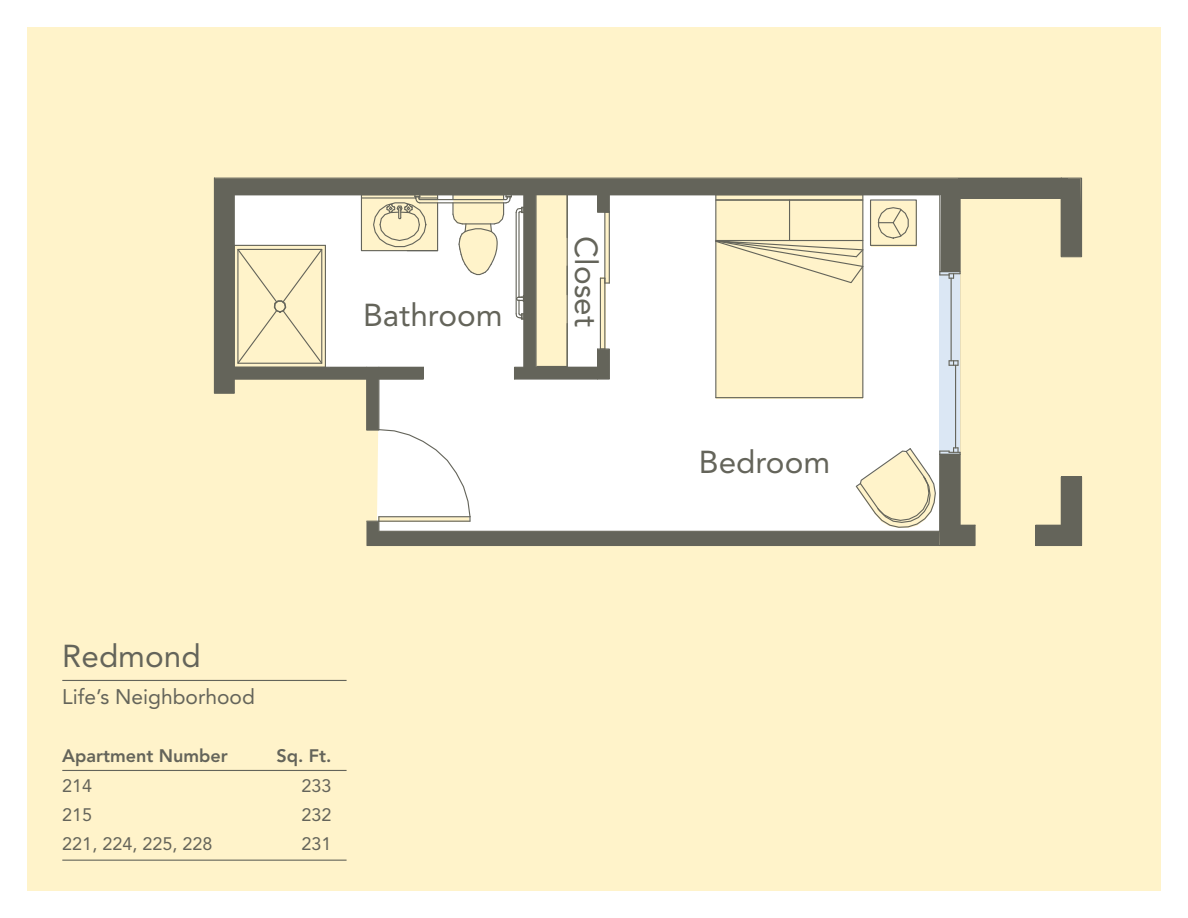
<style>
.page{position:relative;width:1188px;height:918px;background:#fff}
.page>*{position:absolute;margin:0;border:0;box-sizing:border-box;transform-origin:0 0}
.t1{font:31.5px "Avenir";color:#64645a}
.t2{font:21px "Avenir";color:#64645a}
.t3{font:18px "Avenir";color:#64645a}
.t4{font:800 18px "Avenir";color:#64645a}
</style>
<div class="page">
<div style="left:27px;top:27px;width:1134px;height:864px;background:#fff3ca"></div>
<svg style="left:323px;top:179px;width:757px;height:365px;fill:#fff"></svg>
<div style="left:234px;top:245px;width:91px;height:121px;background:#fff3ca"></div>
<div style="left:600px;top:277px;width:5px;height:72px;background:#fff3ca"></div>
<svg style="left:605px;top:213px;width:4px;height:65px"></svg>
<div style="left:536px;top:195px;width:31px;height:171px;background:#fff3ca"></div>
<div style="left:871px;top:201px;width:45px;height:46px;background:#fff3ca"></div>
<div style="left:940px;top:272px;width:20px;height:182px;background:#dbe7f4"></div>
<hr style="left:234px;top:194px;width:290px;height:1px;background:#64645a">
<hr style="left:536px;top:194px;width:62px;height:1px;background:#64645a">
<hr style="left:609px;top:194px;width:331px;height:1px;background:#64645a">
<div style="left:1035px;top:525px;width:27px;height:21px;border:1px solid #64645a"></div>
<hr style="left:214px;top:178px;width:847px;height:1px;background:#64645a">
<hr style="left:960px;top:198px;width:101px;height:1px;background:#64645a">
<svg style="left:1060px;top:177px;width:23px;height:81px;background:#6f6f62"></svg>
<div style="left:1061px;top:476px;width:21px;height:70px;border:1px solid #64645a"></div>
<hr style="left:523px;top:195px;width:1px;height:172px;background:#64645a">
<hr style="left:535px;top:195px;width:2px;height:172px;background:#64645a">
<div style="left:597px;top:194px;width:13px;height:19px;border:1px solid #64645a"></div>
<div style="left:597px;top:348px;width:13px;height:32px;border:1px solid #64645a"></div>
<hr style="left:234px;top:378px;width:133px;height:2px;background:#64645a">
<hr style="left:234px;top:367px;width:133px;height:1px;background:#64645a">
<div style="left:366px;top:378px;width:13px;height:53px;border:1px solid #64645a"></div>
<div style="left:378px;top:376px;width:46px;height:4px;border:1px solid #64645a"></div>
<hr style="left:515px;top:378px;width:83px;height:2px;background:#64645a">
<hr style="left:536px;top:367px;width:62px;height:1px;background:#64645a">
<svg style="left:513px;top:366px;width:12px;height:14px"></svg>
<svg style="left:367px;top:366px;width:58px;height:11px"></svg>
<hr style="left:325px;top:245px;width:1px;height:122px;background:#64645a">
<hr style="left:234px;top:245px;width:91px;height:1px;background:#64645a">
<svg style="left:213px;top:177px;width:110px;height:217px"></svg>
<div style="left:237px;top:249px;width:85px;height:115px;border:1px solid #64645a"></div>
<svg style="left:949px;top:360px;width:10px;height:6px"></svg>
<svg style="left:939px;top:194px;width:22px;height:85px;background:#707067"></svg>
<hr style="left:951px;top:278px;width:1px;height:83px;background:#64645a">
<hr style="left:955px;top:365px;width:1px;height:83px;background:#64645a">
<svg style="left:878px;top:207px;width:31px;height:32px"></svg>
<div style="left:870px;top:199px;width:47px;height:47px;border:1px solid #64645a"></div>
<svg style="left:672px;top:195px;width:192px;height:204px"></svg>
<hr style="left:716px;top:199px;width:147px;height:2px;background:#64645a">
<hr style="left:715px;top:195px;width:1px;height:203px;background:#64645a">
<svg style="left:366px;top:428px;width:610px;height:118px;background:#e4e3de"></svg>
<hr style="left:600px;top:278px;width:1px;height:71px;background:#64645a">
<hr style="left:604px;top:212px;width:1px;height:137px;background:#64645a">
<svg style="left:601px;top:278px;width:8px;height:6px"></svg>
<hr style="left:609px;top:212px;width:1px;height:71px;background:#64645a">
<svg style="left:597px;top:348px;width:8px;height:19px"></svg>
<hr style="left:537px;top:366px;width:30px;height:1px;background:#64645a">
<hr style="left:567px;top:195px;width:1px;height:171px;background:#64645a">
<hr style="left:420px;top:202px;width:86px;height:1px;background:#64645a">
<hr style="left:420px;top:199px;width:86px;height:1px;background:#64645a">
<hr style="left:516px;top:213px;width:1px;height:101px;background:#64645a">
<hr style="left:518px;top:213px;width:2px;height:84px;background:#64645a">
<svg style="left:452px;top:195px;width:72px;height:81px"></svg>
<svg style="left:515px;top:295px;width:9px;height:25px"></svg>
<svg style="left:360px;top:195px;width:79px;height:57px"></svg>
<div style="left:330px;top:368px;width:94px;height:11px;background:#64645a"></div>
<hr style="left:62px;top:860px;width:285px;height:1px;background:#64645a">
<hr style="left:62px;top:680px;width:285px;height:1px;background:#64645a">
<hr style="left:62px;top:770px;width:285px;height:1px;background:#64645a">
<h1 class="t1" style="left:363px;top:296px;width:141px">Bathroom</h1>
<h1 class="t1" style="left:604px;top:236px;width:92px;rotate:90deg">Closet</h1>
<h1 class="t1" style="left:62px;top:638px;width:140px">Redmond</h1>
<p class="t2" style="left:62px;top:685px;width:194px">Life’s Neighborhood</p>
<p class="t4" style="left:62px;top:746px;width:167px">Apartment Number</p>
<p class="t4" style="left:277px;top:746px;width:56px">Sq. Ft.</p>
<p class="t3" style="left:62px;top:775px;width:32px">214</p>
<p class="t3" style="left:302px;top:775px;width:32px">233</p>
<p class="t3" style="left:62px;top:804px;width:32px">215</p>
<p class="t3" style="left:302px;top:804px;width:32px">232</p>
<p class="t3" style="left:62px;top:833px;width:152px">221, 224, 225, 228</p>
<p class="t3" style="left:302px;top:833px;width:32px">231</p>
<h1 class="t1" style="left:699px;top:444px;width:133px">Bedroom</h1>
</div>
